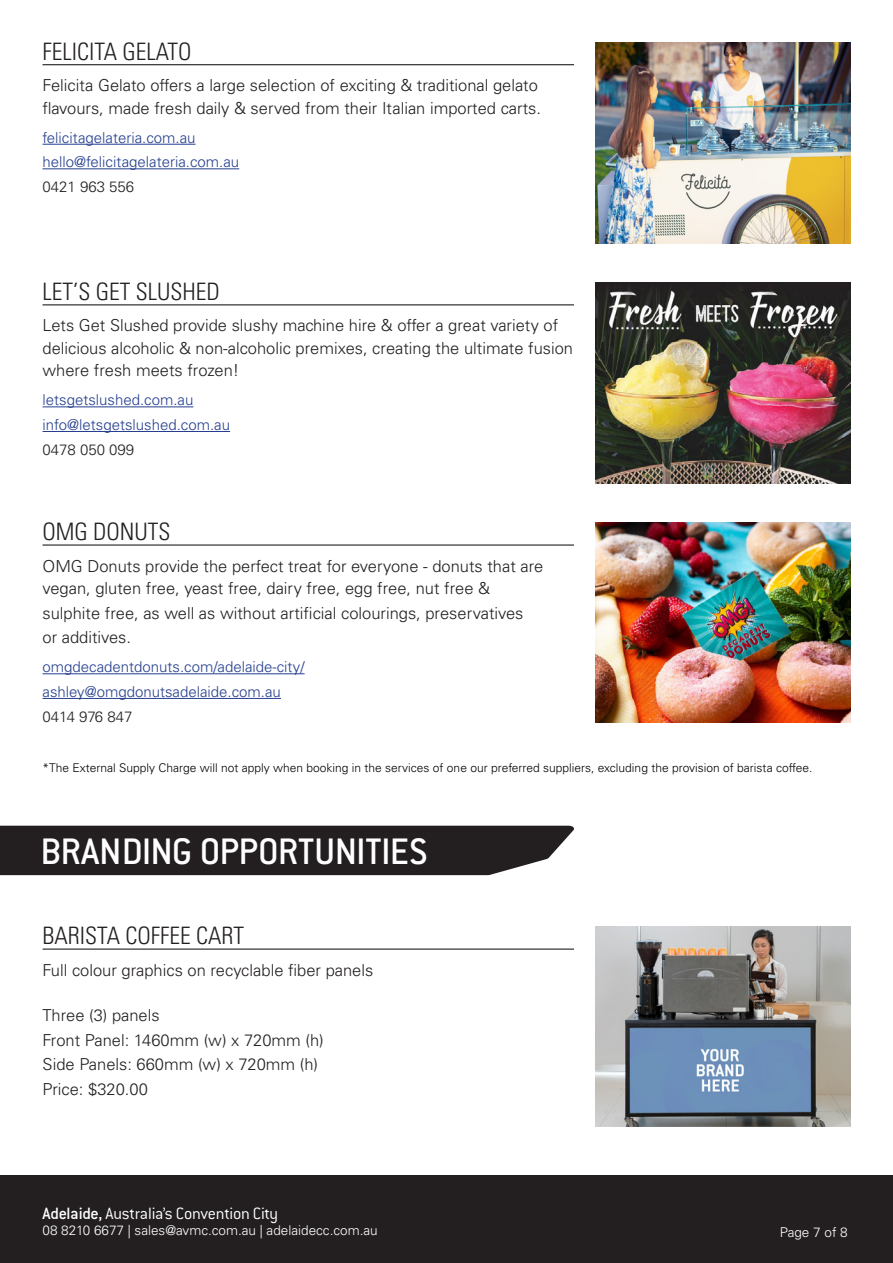
<style>
.page{position:relative;width:893px;height:1263px;background:#fff}
.page>*{position:absolute;margin:0;border:0;box-sizing:border-box;transform-origin:0 0}
.white_title_heading_L{font:500 40.5px "Conduit ITC Std";letter-spacing:-.01em;color:#fff}
.Item_body_title{font:300 condensed 24px "Univers LT Std";color:#231f20}
.t1{font:300 18px "Conduit ITC Std";letter-spacing:-.015em;color:#fff}
.Item_body{font:300 16.5px/22.5px "Univers LT Std";color:#231f20}
.Item_body-2{font:300 15px "Univers LT Std";color:#253f8e}
.Item_body-3{font:300 15px "Univers LT Std";color:#231f20}
.t2{font:300 13.5px "Univers LT Std";color:#fff}
.Body_2{font:300 12px "Univers LT Std";color:#000}
.s1{font-weight:500}
</style>
<div class="page">
<div style="left:0;top:1176px;width:893px;height:87px;background:#231f20"></div>
<img style="left:595px;top:43px;width:255px;height:200px">
<img style="left:595px;top:283px;width:255px;height:200px">
<hr style="left:43px;top:64px;width:531px;height:1px;background:#231f20">
<hr style="left:43px;top:304px;width:531px;height:1px;background:#231f20">
<hr style="left:43px;top:144px;width:153px;height:1px;background:#253f8e">
<hr style="left:43px;top:168px;width:196px;height:1px;background:#253f8e">
<hr style="left:43px;top:406px;width:150px;height:1px;background:#253f8e">
<hr style="left:43px;top:431px;width:187px;height:1px;background:#253f8e">
<img style="left:595px;top:523px;width:255px;height:199px">
<hr style="left:43px;top:544px;width:531px;height:2px;background:#231f20">
<hr style="left:43px;top:673px;width:262px;height:1px;background:#253f8e">
<hr style="left:43px;top:698px;width:238px;height:1px;background:#253f8e">
<div style="left:0;top:826px;width:574px;height:49px;background:#231f20"></div>
<img style="left:595px;top:927px;width:255px;height:200px">
<hr style="left:43px;top:948px;width:531px;height:2px;background:#231f20">
<p class="Item_body_title" style="left:43px;top:37px;width:151px">FELICITA GELATO</p>
<p class="Item_body" style="left:43px;top:74px;width:500px">Felicita Gelato offers a large selection of exciting &amp; traditional gelato flavours, made fresh daily &amp; served from their Italian imported carts.</p>
<p class="Item_body-2" style="left:43px;top:128px;width:155px">felicitagelateria.com.au</p>
<p class="Item_body-2" style="left:43px;top:153px;width:198px">hello@felicitagelateria.com.au</p>
<p class="Item_body-3" style="left:43px;top:178px;width:93px">0421 963 556</p>
<p class="Item_body_title" style="left:43px;top:277px;width:179px">LET’S GET SLUSHED</p>
<p class="Item_body" style="left:43px;top:314px;width:532px">Lets Get Slushed provide slushy machine hire &amp; offer a great variety of delicious alcoholic &amp; non-alcoholic premixes, creating the ultimate fusion where fresh meets frozen!</p>
<p class="Item_body-2" style="left:43px;top:391px;width:152px">letsgetslushed.com.au</p>
<p class="Item_body-2" style="left:43px;top:416px;width:189px">info@letsgetslushed.com.au</p>
<p class="Item_body-3" style="left:43px;top:440px;width:93px">0478 050 099</p>
<p class="Item_body_title" style="left:43px;top:517px;width:130px">OMG DONUTS</p>
<p class="Item_body" style="left:43px;top:555px;width:502px">OMG Donuts provide the perfect treat for everyone - donuts that are vegan, gluten free, yeast free, dairy free, egg free, nut free &amp;</p>
<p class="Item_body" style="left:43px;top:602px;width:482px">sulphite free, as well as without artificial colourings, preservatives</p>
<p class="Item_body" style="left:43px;top:626px;width:90px">or additives.</p>
<p class="Item_body-2" style="left:43px;top:658px;width:264px">omgdecadentdonuts.com/adelaide-city/</p>
<p class="Item_body-2" style="left:43px;top:682px;width:240px">ashley@omgdonutsadelaide.com.au</p>
<p class="Item_body-3" style="left:43px;top:707px;width:91px">0414 976 847</p>
<p class="Body_2" style="left:43px;top:760px;width:771px">*The External Supply Charge will not apply when booking in the services of one our preferred suppliers, excluding the provision of barista coffee.</p>
<p class="white_title_heading_L" style="left:41px;top:827px;width:389px">BRANDING OPPORTUNITIES</p>
<p class="Item_body_title" style="left:43px;top:921px;width:203px">BARISTA COFFEE CART</p>
<p class="Item_body" style="left:43px;top:959px;width:332px">Full colour graphics on recyclable fiber panels</p>
<p class="Item_body" style="left:43px;top:1004px;width:119px">Three (3) panels</p>
<p class="Item_body" style="left:43px;top:1028px;width:283px">Front Panel: 1460mm (w) x 720mm (h)</p>
<p class="Item_body" style="left:43px;top:1053px;width:277px">Side Panels: 660mm (w) x 720mm (h)</p>
<p class="Item_body" style="left:43px;top:1078px;width:107px">Price: $320.00</p>
<p class="t1" style="left:43px;top:1202px;width:237px"><span class="s1">Adelaide,</span> Australia’s Convention City</p>
<p class="t2" style="left:43px;top:1222px;width:337px">08 8210 6677 | sales@avmc.com.au | adelaidecc.com.au</p>
<p class="t2" style="left:780px;top:1224px;width:69px">Page 7 of 8</p>
</div>
